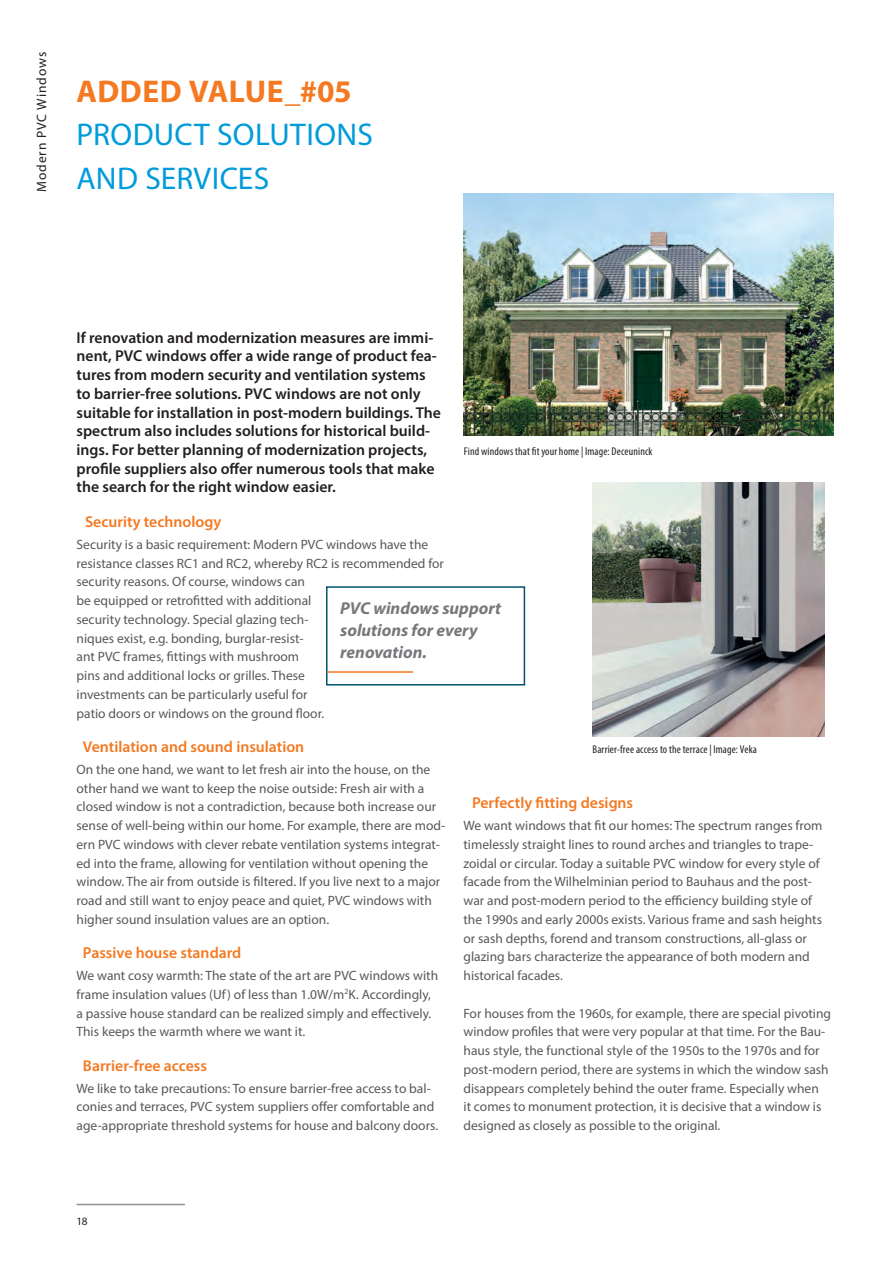
<style>
.page{position:relative;width:893px;height:1263px;background:#fff}
.page>*{position:absolute;margin:0;border:0;box-sizing:border-box;transform-origin:0 0}
.Headline_zweifarbig{font:31.5px/43.5px "Myriad Pro";letter-spacing:.01em;color:#009bdb}
.Textklinke{font:italic 700 17.25px/22.5px "Myriad Pro";color:#76787b}
.Anleser{font:600 15.75px/18.8px "Myriad Pro";color:#231f20}
.Zwischenheadline_10{font:600 15.75px "Myriad Pro";color:#f47921}
.Fliesstext{font:13.5px/18.8px "Myriad Pro";color:#57585a}
.t1{font:13.5px "Myriad Pro";letter-spacing:.065em;color:#231f20}
.Bildnachweis{font:condensed 11.25px "Myriad Pro";letter-spacing:.015em;color:#231f20}
.t2{font:11.25px "Myriad Pro";color:#231f20}
.s1{font-weight:700;color:#f47921}
</style>
<div class="page">
<hr style="left:77px;top:1204px;width:108px;height:1px;background:#8e9294">
<img style="left:463px;top:193px;width:370px;height:243px">
<hr style="left:327px;top:671px;width:86px;height:2px;background:#f47921">
<div style="left:326px;top:586px;width:199px;height:99px;border:2px solid #00536d"></div>
<img style="left:592px;top:483px;width:232px;height:253px">
<p class="t1" style="left:33px;top:192px;width:141px;rotate:-90deg">Modern PVC Windows</p>
<p class="Headline_zweifarbig" style="left:77px;top:69px;width:298px"><span class="s1">ADDED VALUE_#05<br></span>PRODUCT SOLUTIONS<br>AND SERVICES</p>
<p class="Anleser" style="left:77px;top:327px;width:366px">If renovation and modernization measures are immi&shy;nent, PVC windows offer a wide range of product fea&shy;tures from modern security and ventilation systems to barrier-free solutions. PVC windows are not only suitable for installation in post-modern buildings. The spectrum also includes solutions for historical build&shy;ings. For better planning of modernization projects, profile suppliers also offer numerous tools that make the search for the right window easier.</p>
<p class="Zwischenheadline_10" style="left:85px;top:512px;width:138px">Security technology</p>
<p class="Fliesstext" style="left:77px;top:535px;width:369px">Security is a basic requirement: Modern PVC windows have the resistance classes RC1 and RC2, whereby RC2 is recommended for security reasons. Of course, windows can<br>be equipped or retrofitted with additional<br>security technology. Special glazing tech-<br>niques exist, e.g. bonding, burglar-resist-<br>ant PVC frames, fittings with mushroom<br>pins and additional locks or grilles. These<br>investments can be particularly useful for<br>patio doors or windows on the ground floor.</p>
<p class="Zwischenheadline_10" style="left:83px;top:737px;width:223px">Ventilation and sound insulation</p>
<p class="Fliesstext" style="left:77px;top:760px;width:370px">On the one hand, we want to let fresh air into the house, on the other hand we want to keep the noise outside: Fresh air with a closed window is not a contradiction, because both increase our sense of well-being within our home. For example, there are mod&shy;ern PVC windows with clever rebate ventilation systems integrat&shy;ed into the frame, allowing for ventilation without opening the window. The air from outside is filtered. If you live next to a major road and still want to enjoy peace and quiet, PVC windows with higher sound insulation values are an option.</p>
<p class="Zwischenheadline_10" style="left:83px;top:943px;width:160px">Passive house standard</p>
<p class="Fliesstext" style="left:77px;top:966px;width:363px">We want cosy warmth: The state of the art are PVC windows with frame insulation values (Uf) of less than 1.0W/m<sup>2</sup>K. Accordingly, a passive house standard can be realized simply and effectively.<br>This keeps the warmth where we want it.</p>
<p class="Zwischenheadline_10" style="left:83px;top:1055px;width:126px">Barrier-free access</p>
<p class="Fliesstext" style="left:77px;top:1078px;width:363px">We like to take precautions: To ensure barrier-free access to bal&shy;conies and terraces, PVC system suppliers offer comfortable and age-appropriate threshold systems for house and balcony doors.</p>
<p class="Bildnachweis" style="left:464px;top:444px;width:190px">Find windows that fit your home | Image: Deceuninck</p>
<p class="Textklinke" style="left:340px;top:596px;width:162px">PVC windows support solutions for every renovation.</p>
<p class="Bildnachweis" style="left:592px;top:742px;width:166px">Barrier-free access to the terrace | Image: Veka</p>
<p class="Zwischenheadline_10" style="left:472px;top:793px;width:163px">Perfectly fitting designs</p>
<p class="Fliesstext" style="left:463px;top:816px;width:360px">We want windows that fit our homes: The spectrum ranges from timelessly straight lines to round arches and triangles to trape&shy;zoidal or circular. Today a suitable PVC window for every style of facade from the Wilhelminian period to Bauhaus and the post&shy;war and post-modern period to the efficiency building style of the 1990s and early 2000s exists. Various frame and sash heights or sash depths, forend and transom constructions, all-glass or glazing bars characterize the appearance of both modern and historical facades.</p>
<p class="Fliesstext" style="left:463px;top:1003px;width:369px">For houses from the 1960s, for example, there are special pivoting window profiles that were very popular at that time. For the Bau&shy;haus style, the functional style of the 1950s to the 1970s and for post-modern period, there are systems in which the window sash disappears completely behind the outer frame. Especially when<br>it comes to monument protection, it is decisive that a window is designed as closely as possible to the original.</p>
<p class="t2" style="left:77px;top:1214px;width:13px">18</p>
</div>
